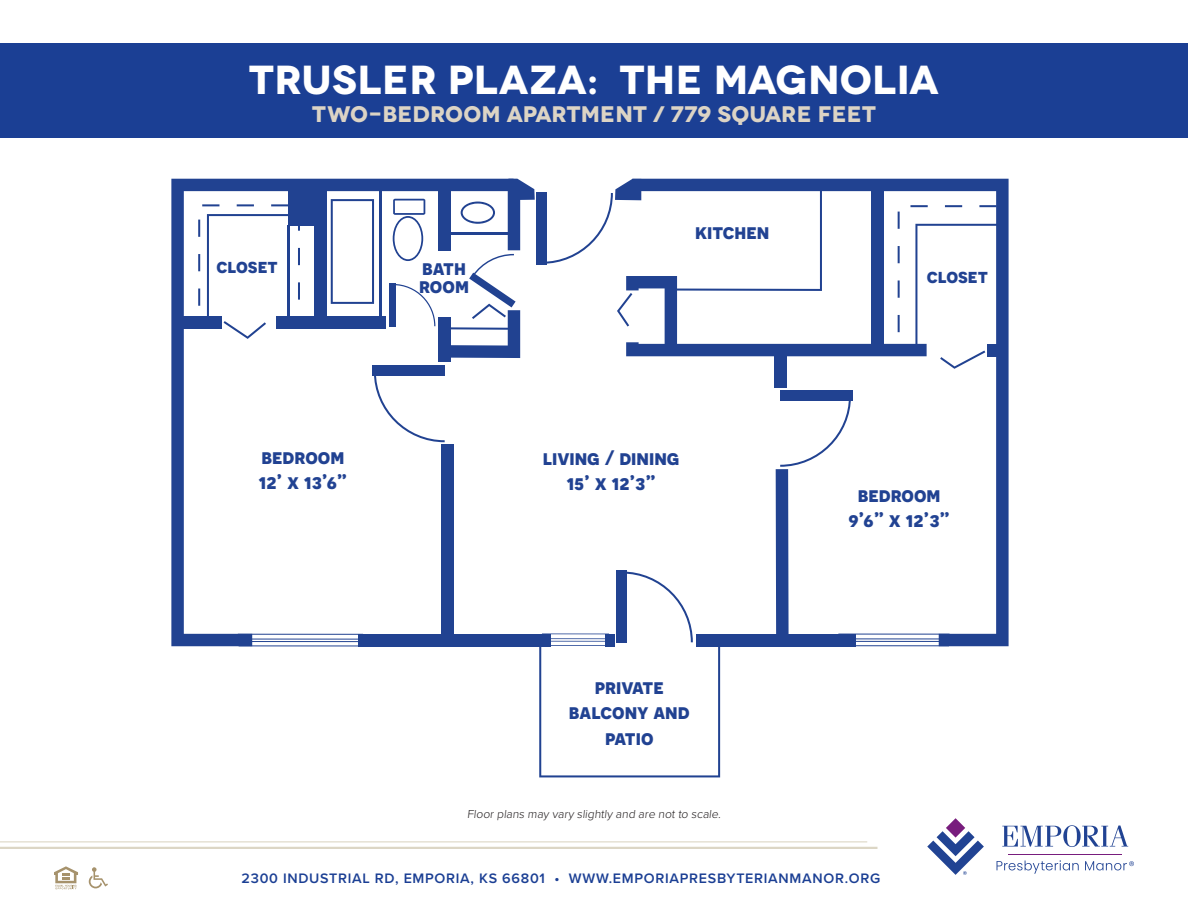
<style>
.page{position:relative;width:1188px;height:918px;background:#fff}
.page>*{position:absolute;margin:0;border:0;box-sizing:border-box;transform-origin:0 0}
.Paragraph_Style_2{font:700 40.5px "Novecentowide";letter-spacing:.01em;color:#fff}
.Paragraph_Style_2-2{font:700 22.5px "Novecentowide";letter-spacing:.01em;color:#dcd4c5}
.t1{font:700 21px/25.2px "Novecentosans";color:#214292;text-align:center}
.t2{font:700 19.8px "Novecentosans";color:#214292}
.t3{font:600 14.25px "Proxima Nova";letter-spacing:.05em;color:#1b3f94}
.t4{font:300 12px "Proxima Nova";color:#231f20}
</style>
<div class="page">
<div style="left:0;top:43px;width:1188px;height:95px;background:#1b3f94"></div>
<svg style="left:54px;top:866px;width:24px;height:23px"></svg>
<svg style="left:89px;top:867px;width:19px;height:21px"></svg>
<hr style="left:0;top:841px;width:867px;height:1px;background:#a7996e">
<hr style="left:0;top:847px;width:877px;height:2px;background:#a7996e">
<svg style="left:927px;top:818px;width:57px;height:57px"></svg>
<svg style="left:1002px;top:825px;width:126px;height:22px"></svg>
<hr style="left:1009px;top:854px;width:113px;height:1px;background:#781d7d">
<svg style="left:997px;top:860px;width:82px;height:14px"></svg>
<svg style="left:1085px;top:861px;width:49px;height:9px"></svg>
<div style="left:616px;top:570px;width:11px;height:73px;background:#214291"></div>
<div style="left:537px;top:193px;width:10px;height:72px;background:#214291"></div>
<div style="left:508px;top:187px;width:12px;height:63px;background:#214291"></div>
<svg style="left:720px;top:179px;width:289px;height:467px"></svg>
<svg style="left:171px;top:179px;width:343px;height:467px"></svg>
<div style="left:359px;top:634px;width:192px;height:12px;background:#214291"></div>
<div style="left:774px;top:352px;width:13px;height:35px;background:#214291"></div>
<div style="left:987px;top:344px;width:15px;height:12px;background:#214291"></div>
<div style="left:776px;top:469px;width:13px;height:168px;background:#214291"></div>
<div style="left:442px;top:445px;width:12px;height:189px;background:#214291"></div>
<div style="left:438px;top:317px;width:13px;height:45px;background:#214291"></div>
<div style="left:438px;top:187px;width:13px;height:64px;background:#214291"></div>
<svg style="left:445px;top:254px;width:75px;height:104px"></svg>
<hr style="left:447px;top:232px;width:64px;height:2px;background:#214291">
<svg style="left:461px;top:202px;width:34px;height:22px"></svg>
<div style="left:314px;top:188px;width:13px;height:132px;background:#214291"></div>
<hr style="left:379px;top:188px;width:2px;height:130px;background:#214291">
<svg style="left:331px;top:199px;width:43px;height:105px"></svg>
<svg style="left:202px;top:204px;width:17px;height:2px"></svg>
<svg style="left:237px;top:204px;width:17px;height:2px"></svg>
<svg style="left:271px;top:204px;width:17px;height:2px"></svg>
<svg style="left:198px;top:220px;width:2px;height:17px"></svg>
<svg style="left:198px;top:254px;width:2px;height:17px"></svg>
<svg style="left:198px;top:289px;width:2px;height:17px"></svg>
<svg style="left:298px;top:248px;width:2px;height:17px"></svg>
<svg style="left:298px;top:282px;width:2px;height:18px"></svg>
<svg style="left:207px;top:214px;width:83px;height:125px"></svg>
<hr style="left:288px;top:225px;width:2px;height:93px;background:#214291">
<div style="left:288px;top:189px;width:28px;height:37px;background:#214291"></div>
<svg style="left:508px;top:179px;width:27px;height:21px"></svg>
<svg style="left:542px;top:179px;width:457px;height:190px"></svg>
<hr style="left:447px;top:327px;width:64px;height:3px;background:#214291">
<svg style="left:539px;top:572px;width:181px;height:205px"></svg>
<hr style="left:838px;top:634px;width:112px;height:1px;background:#214291">
<hr style="left:839px;top:645px;width:110px;height:1px;background:#214291">
<hr style="left:841px;top:638px;width:111px;height:1px;background:#214291">
<hr style="left:841px;top:641px;width:110px;height:1px;background:#214291">
<p class="Paragraph_Style_2" style="left:249px;top:54px;width:691px">TRUSLER PLAZA: THE MAGNOLIA</p>
<p class="Paragraph_Style_2-2" style="left:312px;top:100px;width:565px">TWO-BEDROOM APARTMENT / 779 SQUARE FEET</p>
<p class="t2" style="left:217px;top:253px;width:63px">closet</p>
<p class="t1" style="left:259px;top:444px;width:90px;text-align:left">bedroom<br>12’ x 13’6”</p>
<p class="t1" style="left:695px;top:219px;width:76px">kitchen</p>
<p class="t1" style="left:419px;top:258px;width:51px;line-height:18px;text-align:left">bath room</p>
<p class="t2" style="left:927px;top:264px;width:63px">closet</p>
<p class="t1" style="left:543px;top:444px;width:138px">living / dining<br>15’ x 12’3”</p>
<p class="t1" style="left:569px;top:674px;width:122px">private balcony and patio</p>
<p class="t4" style="left:467px;top:805px;width:257px">Floor plans may vary slightly and are not to scale.</p>
<p class="t1" style="left:848px;top:482px;width:103px">bedroom<br>9’6” x 12’3”</p>
<p class="t3" style="left:242px;top:867px;width:640px">2300 INDUSTRIAL RD, EMPORIA, KS 66801 • WWW.EMPORIAPRESBYTERIANMANOR.ORG</p>
</div>
